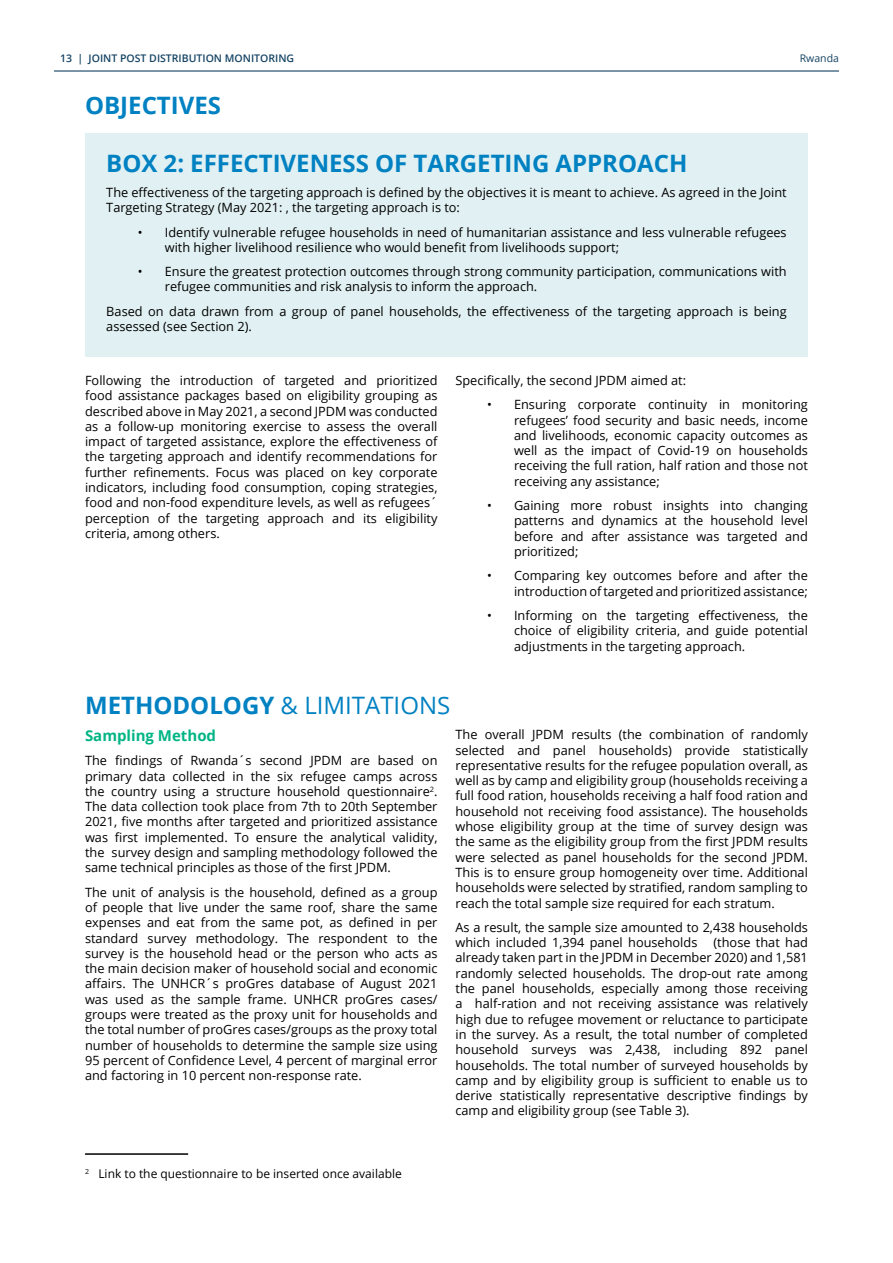
<style>
.page{position:relative;width:893px;height:1263px;background:#fff}
.page>*{position:absolute;margin:0;border:0;box-sizing:border-box;transform-origin:0 0}
.t1{font:700 24px "Open Sans";color:#0081c2}
.t2{font:24px "Open Sans";color:#0081c2}
.t3{font:700 15px "Open Sans";color:#00b585}
.t4{font:12.75px/15.3px "Open Sans";color:#000;text-align:justify}
.t5{font:12px "Open Sans";color:#000}
.t6{font:600 10.5px "Open Sans";color:#154464}
.t7{font:10.5px "Open Sans";color:#154464}
.s1{font-weight:700}
</style>
<div class="page">
<hr style="left:54px;top:70px;width:785px;height:2px;background:#154464">
<div style="left:85px;top:133px;width:723px;height:224px;background:#e1f0f2"></div>
<hr style="left:85px;top:1153px;width:103px;height:2px;background:#000">
<p class="t6" style="left:60px;top:51px;width:235px">13 | JOINT POST DISTRIBUTION MONITORING</p>
<p class="t7" style="left:800px;top:51px;width:41px">Rwanda</p>
<h1 class="t1" style="left:85px;top:88px;width:138px">OBJECTIVES</h1>
<h1 class="t1" style="left:106px;top:146px;width:583px">BOX 2: EFFECTIVENESS OF TARGETING APPROACH</h1>
<p class="t4" style="left:106px;top:184px;width:682px">The effectiveness of the targeting approach is defined by the objectives it is meant to achieve. As agreed in the Joint<br>Targeting Strategy (May 2021: , the targeting approach is to:</p>
<p class="t4" style="left:165px;top:224px;width:623px;text-indent:-27px">• Identify vulnerable refugee households in need of humanitarian assistance and less vulnerable refugees with higher livelihood resilience who would benefit from livelihoods support;</p>
<p class="t4" style="left:165px;top:264px;width:623px;text-indent:-27px">• Ensure the greatest protection outcomes through strong community participation, communications with refugee communities and risk analysis to inform the approach.</p>
<p class="t4" style="left:106px;top:303px;width:682px">Based on data drawn from a group of panel households, the effectiveness of the targeting approach is being assessed (see Section 2).</p>
<p class="t4" style="left:85px;top:372px;width:354px">Following the introduction of targeted and prioritized food assistance packages based on eligibility grouping as described above in May 2021, a second JPDM was conducted as a follow-up monitoring exercise to assess the overall impact of targeted assistance, explore the effectiveness of the targeting approach and identify recommendations for further refinements. Focus was placed on key corporate indicators, including food consumption, coping strategies, food and non-food expenditure levels, as well as refugees´ perception of the targeting approach and its eligibility criteria, among others.</p>
<p class="t4" style="left:455px;top:372px;width:232px">Specifically, the second JPDM aimed at:</p>
<p class="t4" style="left:514px;top:397px;width:295px;text-indent:-27px">• Ensuring corporate continuity in monitoring refugees’ food security and basic needs, income and livelihoods, economic capacity outcomes as well as the impact of Covid-19 on households receiving the full ration, half ration and those not receiving any assistance;</p>
<p class="t4" style="left:514px;top:497px;width:295px;text-indent:-27px">• Gaining more robust insights into changing patterns and dynamics at the household level before and after assistance was targeted and prioritized;</p>
<p class="t4" style="left:487px;top:568px;width:322px;text-align:right">• Comparing key outcomes before and after the introduction of targeted and prioritized assistance;</p>
<p class="t4" style="left:514px;top:607px;width:295px;text-indent:-27px">• Informing on the targeting effectiveness, the choice of eligibility criteria, and guide potential adjustments in the targeting approach.</p>
<h1 class="t2" style="left:85px;top:689px;width:367px"><span class="s1">METHODOLOGY</span> &amp; LIMITATIONS</h1>
<p class="t3" style="left:85px;top:725px;width:133px">Sampling Method</p>
<p class="t4" style="left:85px;top:753px;width:354px">The findings of Rwanda´s second JPDM are based on primary data collected in the six refugee camps across the country using a structure household questionnaire<sup>2</sup>.<br>The data collection took place from 7th to 20th September 2021, five months after targeted and prioritized assistance was first implemented. To ensure the analytical validity, the survey design and sampling methodology followed the same technical principles as those of the first JPDM.</p>
<p class="t4" style="left:85px;top:884px;width:354px">The unit of analysis is the household, defined as a group of people that live under the same roof, share the same expenses and eat from the same pot, as defined in per standard survey methodology. The respondent to the survey is the household head or the person who acts as the main decision maker of household social and economic affairs. The UNHCR´s proGres database of August 2021 was used as the sample frame. UNHCR proGres cases/ groups were treated as the proxy unit for households and the total number of proGres cases/groups as the proxy total number of households to determine the sample size using 95 percent of Confidence Level, 4 percent of marginal error and factoring in 10 percent non-response rate.</p>
<p class="t4" style="left:455px;top:727px;width:354px">The overall JPDM results (the combination of randomly selected and panel households) provide statistically representative results for the refugee population overall, as well as by camp and eligibility group (households receiving a full food ration, households receiving a half food ration and household not receiving food assistance). The households whose eligibility group at the time of survey design was the same as the eligibility group from the first JPDM results were selected as panel households for the second JPDM.<br>This is to ensure group homogeneity over time. Additional households were selected by stratified, random sampling to reach the total sample size required for each stratum.</p>
<p class="t4" style="left:455px;top:919px;width:354px">As a result, the sample size amounted to 2,438 households which included 1,394 panel households</p>
<p class="t4" style="left:455px;top:934px;width:354px;text-indent:258px">(those that had already taken part in the JPDM in December 2020) and 1,581 randomly selected households. The drop-out rate among the panel households, especially among those receiving a half-ration and not receiving assistance was relatively high due to refugee movement or reluctance to participate in the survey. As a result, the total number of completed household surveys was 2,438, including 892 panel households. The total number of surveyed households by camp and by eligibility group is sufficient to enable us to derive statistically representative descriptive findings by camp and eligibility group (see Table 3).</p>
<p class="t5" style="left:85px;top:1165px;width:318px"><sup>2</sup> Link to the questionnaire to be inserted once available</p>
</div>
